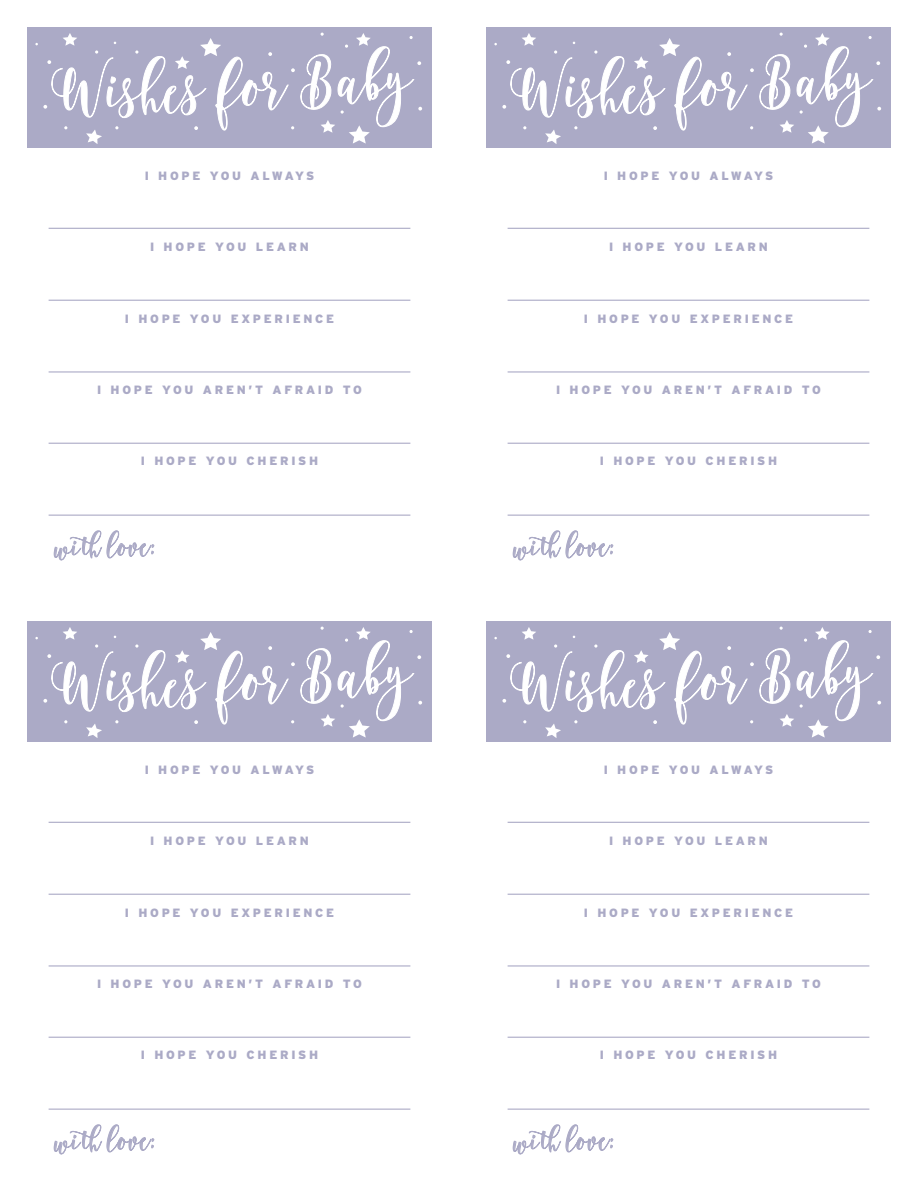
<style>
.page{position:relative;width:918px;height:1188px;background:#fff}
.page>*{position:absolute;margin:0;border:0;box-sizing:border-box;transform-origin:0 0}
.t1{font:69.15px "Still Shine";color:#fff}
.t2{font:32.1px "Still Shine";color:#abaac6}
.t3{font:900 12px "Interstate";letter-spacing:.225em;color:#abaac6}
.t4{font:900 12px "Interstate";letter-spacing:.2em;color:#abaac6}
</style>
<div class="page">
<div style="left:27px;top:27px;width:405px;height:121px;background:#abaac6"></div>
<svg style="left:54px;top:530px;width:100px;height:31px"></svg>
<hr style="left:49px;top:228px;width:361px;height:1px;background:#abaac6">
<hr style="left:49px;top:300px;width:361px;height:1px;background:#abaac6">
<hr style="left:49px;top:371px;width:361px;height:2px;background:#abaac6">
<hr style="left:49px;top:443px;width:361px;height:1px;background:#abaac6">
<hr style="left:49px;top:515px;width:361px;height:1px;background:#abaac6">
<svg style="left:35px;top:33px;width:387px;height:111px"></svg>
<div style="left:27px;top:621px;width:405px;height:121px;background:#abaac6"></div>
<svg style="left:54px;top:1124px;width:100px;height:31px"></svg>
<hr style="left:49px;top:822px;width:361px;height:1px;background:#abaac6">
<hr style="left:49px;top:894px;width:361px;height:1px;background:#abaac6">
<hr style="left:49px;top:965px;width:361px;height:2px;background:#abaac6">
<hr style="left:49px;top:1037px;width:361px;height:1px;background:#abaac6">
<hr style="left:49px;top:1109px;width:361px;height:1px;background:#abaac6">
<svg style="left:35px;top:627px;width:387px;height:111px"></svg>
<div style="left:486px;top:27px;width:405px;height:121px;background:#abaac6"></div>
<svg style="left:513px;top:530px;width:100px;height:31px"></svg>
<hr style="left:508px;top:228px;width:361px;height:1px;background:#abaac6">
<hr style="left:508px;top:300px;width:361px;height:1px;background:#abaac6">
<hr style="left:508px;top:371px;width:361px;height:2px;background:#abaac6">
<hr style="left:508px;top:443px;width:361px;height:1px;background:#abaac6">
<hr style="left:508px;top:515px;width:361px;height:1px;background:#abaac6">
<svg style="left:494px;top:33px;width:387px;height:111px"></svg>
<div style="left:486px;top:621px;width:405px;height:121px;background:#abaac6"></div>
<svg style="left:513px;top:1124px;width:100px;height:31px"></svg>
<hr style="left:508px;top:822px;width:361px;height:1px;background:#abaac6">
<hr style="left:508px;top:894px;width:361px;height:1px;background:#abaac6">
<hr style="left:508px;top:965px;width:361px;height:2px;background:#abaac6">
<hr style="left:508px;top:1037px;width:361px;height:1px;background:#abaac6">
<hr style="left:508px;top:1109px;width:361px;height:1px;background:#abaac6">
<svg style="left:494px;top:627px;width:387px;height:111px"></svg>
<p class="t1" style="left:51px;top:56px;width:362px;rotate:-2deg">Wishes for Baby</p>
<p class="t1" style="left:510px;top:56px;width:362px;rotate:-2deg">Wishes for Baby</p>
<p class="t4" style="left:145px;top:169px;width:171px">I HOPE YOU ALWAYS</p>
<p class="t4" style="left:604px;top:169px;width:171px">I HOPE YOU ALWAYS</p>
<p class="t3" style="left:150px;top:240px;width:160px">I HOPE YOU LEARN</p>
<p class="t3" style="left:609px;top:240px;width:160px">I HOPE YOU LEARN</p>
<p class="t3" style="left:125px;top:312px;width:211px">I HOPE YOU EXPERIENCE</p>
<p class="t3" style="left:584px;top:312px;width:211px">I HOPE YOU EXPERIENCE</p>
<p class="t3" style="left:97px;top:383px;width:266px">I HOPE YOU AREN’T AFRAID TO</p>
<p class="t3" style="left:556px;top:383px;width:266px">I HOPE YOU AREN’T AFRAID TO</p>
<p class="t3" style="left:141px;top:454px;width:179px">I HOPE YOU CHERISH</p>
<p class="t3" style="left:600px;top:454px;width:179px">I HOPE YOU CHERISH</p>
<p class="t2" style="left:54px;top:532px;width:103px;rotate:-3deg">with love:</p>
<p class="t2" style="left:513px;top:532px;width:103px;rotate:-3deg">with love:</p>
<p class="t1" style="left:51px;top:650px;width:362px;rotate:-2deg">Wishes for Baby</p>
<p class="t1" style="left:510px;top:650px;width:362px;rotate:-2deg">Wishes for Baby</p>
<p class="t4" style="left:145px;top:763px;width:171px">I HOPE YOU ALWAYS</p>
<p class="t4" style="left:604px;top:763px;width:171px">I HOPE YOU ALWAYS</p>
<p class="t3" style="left:150px;top:834px;width:160px">I HOPE YOU LEARN</p>
<p class="t3" style="left:609px;top:834px;width:160px">I HOPE YOU LEARN</p>
<p class="t3" style="left:125px;top:906px;width:211px">I HOPE YOU EXPERIENCE</p>
<p class="t3" style="left:584px;top:906px;width:211px">I HOPE YOU EXPERIENCE</p>
<p class="t3" style="left:97px;top:977px;width:266px">I HOPE YOU AREN’T AFRAID TO</p>
<p class="t3" style="left:556px;top:977px;width:266px">I HOPE YOU AREN’T AFRAID TO</p>
<p class="t3" style="left:141px;top:1048px;width:179px">I HOPE YOU CHERISH</p>
<p class="t3" style="left:600px;top:1048px;width:179px">I HOPE YOU CHERISH</p>
<p class="t2" style="left:54px;top:1126px;width:103px;rotate:-3deg">with love:</p>
<p class="t2" style="left:513px;top:1126px;width:103px;rotate:-3deg">with love:</p>
</div>
